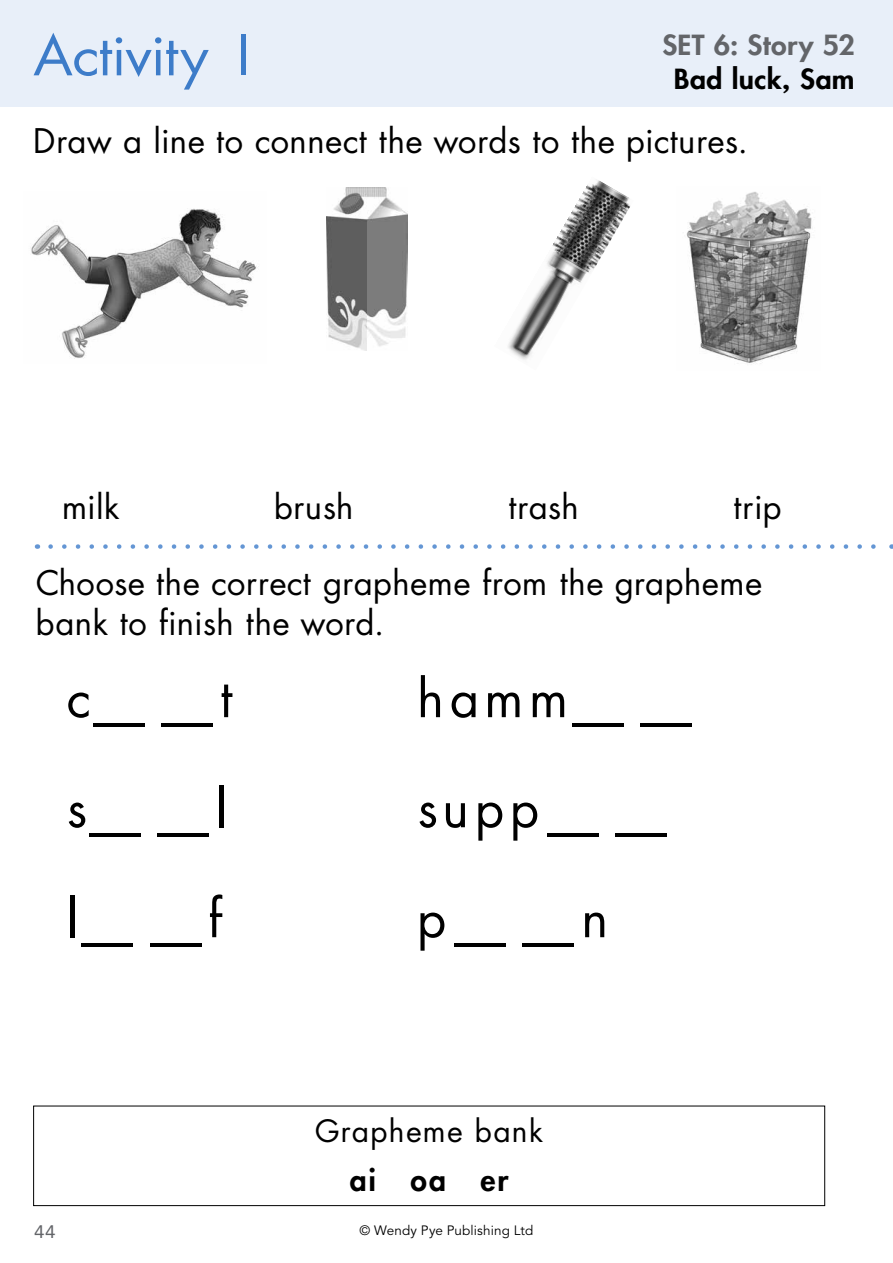
<style>
.page{position:relative;width:893px;height:1263px;background:#fff}
.page>*{position:absolute;margin:0;border:0;box-sizing:border-box;transform-origin:0 0}
.t1{font:54px "US Asunshine";letter-spacing:-.005em;color:#3d7cc9;scale:1.05 1}
.t2{font:51px/109.9px "US Asunshine";letter-spacing:.12em;color:#000;text-align:justify}
.t3{font:33px/39.6px "US Asunshine";letter-spacing:.025em;color:#000}
.t4{font:30px "US Asunshine";letter-spacing:.06em;color:#000}
.t5{font:800 30px "US Asunshine";color:#000}
.t6{font:800 27px "US Asunshine";letter-spacing:.015em;color:#636569;scale:1.05 1}
.t7{font:800 27px "US Asunshine";letter-spacing:.015em;color:#000;scale:1.05 1}
.t8{font:18px "Avenir LT Std";color:#636569;scale:1.05 1}
.t9{font:13.5px "Avenir LT Std";letter-spacing:.01em;color:#000}
</style>
<div class="page">
<div style="left:0;top:0;width:893px;height:106px;background:#e8eff9"></div>
<img style="left:31px;top:208px;width:228px;height:151px">
<img style="left:686px;top:192px;width:126px;height:172px">
<img style="left:508px;top:180px;width:122px;height:180px">
<img style="left:327px;top:188px;width:80px;height:162px">
<div style="left:33px;top:1106px;width:792px;height:100px;border:1px solid #000"></div>
<svg style="left:51px;top:544px;width:825px;height:5px"></svg>
<h1 class="t1" style="left:34px;top:18px;width:217px">Activity 1</h1>
<p class="t6" style="left:662px;top:27px;width:185px">SET 6: Story 52</p>
<p class="t7" style="left:674px;top:61px;width:174px">Bad luck, Sam</p>
<p class="t3" style="left:34px;top:120px;width:716px">Draw a line to connect the words to the pictures.</p>
<p class="t3" style="left:62px;top:486px;width:59px">milk</p>
<p class="t3" style="left:274px;top:486px;width:81px">brush</p>
<p class="t3" style="left:509px;top:486px;width:72px">trash</p>
<p class="t3" style="left:734px;top:486px;width:49px">trip</p>
<p class="t3" style="left:36px;top:563px;width:727px">Choose the correct grapheme from the grapheme bank to finish the word.</p>
<h2 class="t2" style="left:67px;top:643px;width:167px">c__t s__l l__f</h2>
<h2 class="t2" style="left:418px;top:643px;width:275px;text-align:left">hamm__ supp__ p__n</h2>
<p class="t4" style="left:315px;top:1110px;width:229px">Grapheme bank</p>
<p class="t5" style="left:350px;top:1160px;width:160px">ai oa er</p>
<p class="t8" style="left:34px;top:1221px;width:22px">44</p>
<p class="t9" style="left:360px;top:1222px;width:175px">© Wendy Pye Publishing Ltd</p>
</div>
